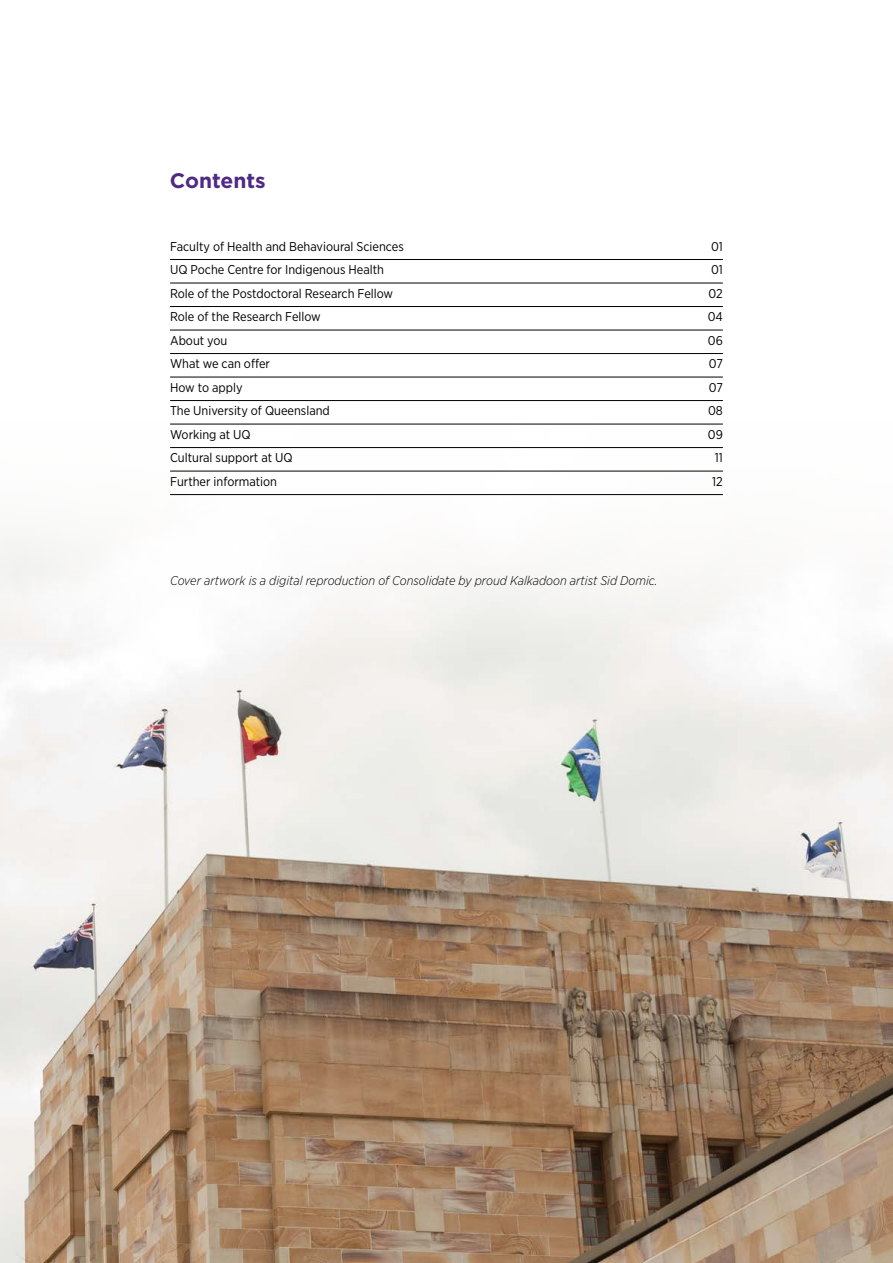
<style>
.page{position:relative;width:893px;height:1263px;background:#fff}
.page>*{position:absolute;margin:0;border:0;box-sizing:border-box;transform-origin:0 0}
.t1{font:700 21px "Gotham";color:#4f2a84}
.t2{font:12.75px "Gotham Narrow";color:#000}
.t3{font:italic 300 12.75px "Gotham Narrow";color:#000}
</style>
<div class="page">
<img style="left:0;top:659px;width:893px;height:604px">
<hr style="left:170px;top:259px;width:553px;height:1px;background:#000">
<hr style="left:170px;top:283px;width:553px;height:1px;background:#000">
<hr style="left:170px;top:306px;width:553px;height:1px;background:#000">
<hr style="left:170px;top:330px;width:553px;height:1px;background:#000">
<hr style="left:170px;top:353px;width:553px;height:1px;background:#000">
<hr style="left:170px;top:377px;width:553px;height:1px;background:#000">
<hr style="left:170px;top:400px;width:553px;height:1px;background:#000">
<hr style="left:170px;top:424px;width:553px;height:1px;background:#000">
<hr style="left:170px;top:447px;width:553px;height:1px;background:#000">
<hr style="left:170px;top:471px;width:553px;height:1px;background:#000">
<hr style="left:170px;top:494px;width:553px;height:1px;background:#000">
<h1 class="t1" style="left:170px;top:167px;width:97px">Contents</h1>
<p class="t2" style="left:170px;top:238px;width:235px">Faculty of Health and Behavioural Sciences</p>
<p class="t2" style="left:711px;top:238px;width:13px">01</p>
<p class="t2" style="left:170px;top:262px;width:215px">UQ Poche Centre for Indigenous Health</p>
<p class="t2" style="left:711px;top:262px;width:13px">01</p>
<p class="t2" style="left:170px;top:285px;width:225px">Role of the Postdoctoral Research Fellow</p>
<p class="t2" style="left:708px;top:285px;width:16px">02</p>
<p class="t2" style="left:170px;top:309px;width:152px">Role of the Research Fellow</p>
<p class="t2" style="left:708px;top:309px;width:17px">04</p>
<p class="t2" style="left:170px;top:332px;width:59px">About you</p>
<p class="t2" style="left:708px;top:332px;width:17px">06</p>
<p class="t2" style="left:170px;top:356px;width:101px">What we can offer</p>
<p class="t2" style="left:709px;top:356px;width:16px">07</p>
<p class="t2" style="left:170px;top:379px;width:74px">How to apply</p>
<p class="t2" style="left:709px;top:379px;width:16px">07</p>
<p class="t2" style="left:170px;top:403px;width:161px">The University of Queensland</p>
<p class="t2" style="left:708px;top:403px;width:16px">08</p>
<p class="t2" style="left:170px;top:426px;width:82px">Working at UQ</p>
<p class="t2" style="left:708px;top:426px;width:17px">09</p>
<p class="t2" style="left:170px;top:450px;width:124px">Cultural support at UQ</p>
<p class="t2" style="left:715px;top:450px;width:10px">11</p>
<p class="t2" style="left:170px;top:473px;width:109px">Further information</p>
<p class="t2" style="left:712px;top:473px;width:12px">12</p>
<p class="t3" style="left:170px;top:573px;width:489px">Cover artwork is a digital reproduction of Consolidate by proud Kalkadoon artist Sid Domic.</p>
</div>
